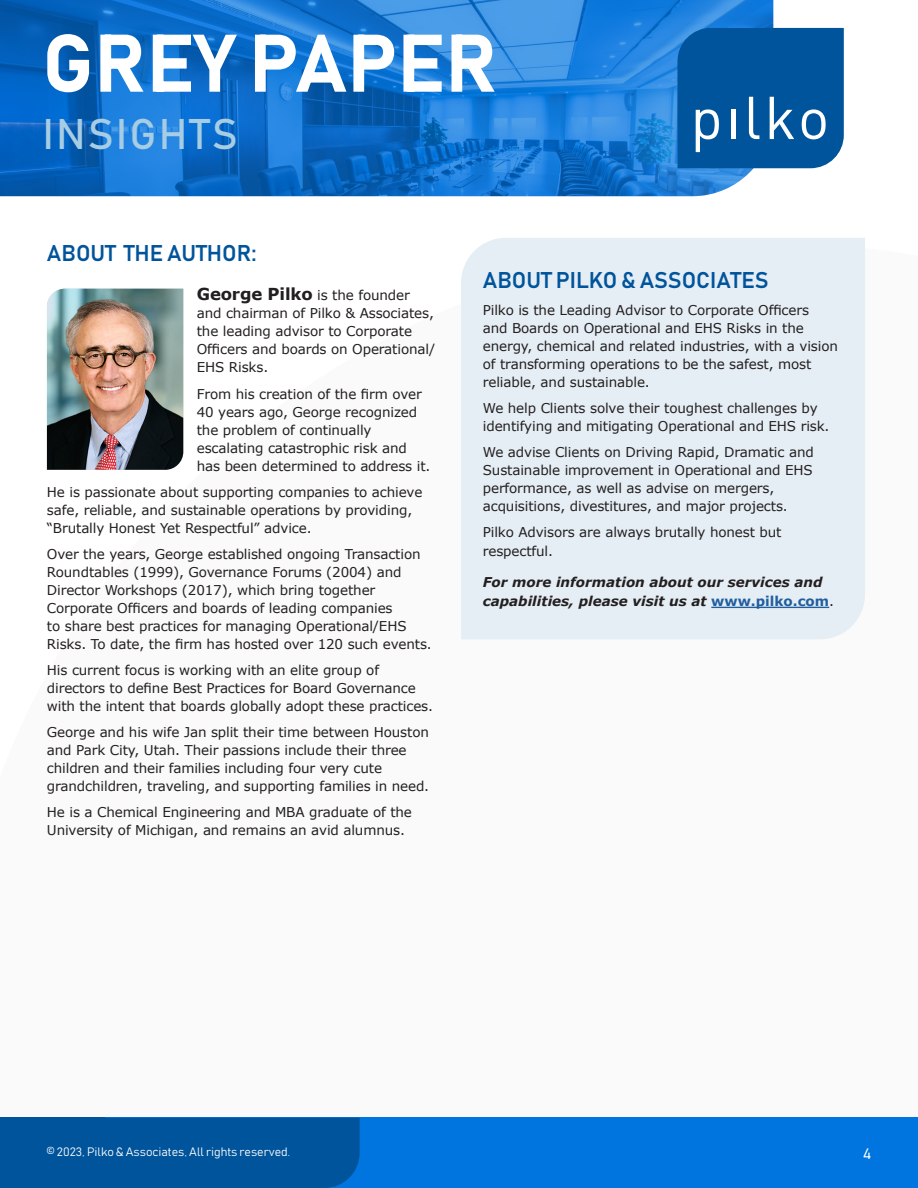
<style>
.page{position:relative;width:918px;height:1188px;background:#fff}
.page>*{position:absolute;margin:0;border:0;box-sizing:border-box;transform-origin:0 0}
.t1{font:80.4px "Bahnschrift";color:#fff}
.t2{font:42.3px "Bahnschrift";letter-spacing:.05em;color:#a6cde3}
.t3{font:22.5px "Bahnschrift";color:#00549b}
.t4{font:15px "Bahnschrift";color:#fff}
.t5{font:13.5px/18px "Verdana";letter-spacing:-.01em;color:#231f20}
.t6{font:italic 700 13.5px/19.5px "Verdana";color:#231f20}
.t7{font:12px "Bahnschrift";color:#fff}
.s1{font-weight:700;font-size:16.5px}
.s2{font-style:normal;color:#215e9e}
.s3{font-weight:400;font-style:normal}
</style>
<div class="page">
<div style="left:461px;top:238px;width:404px;height:401px;background:#e6eef5"></div>
<hr style="left:711px;top:607px;width:118px;height:1px;background:#215e9e">
<img style="left:47px;top:289px;width:136px;height:181px">
<div style="left:0;top:1118px;width:918px;height:70px;background:#0075df"></div>
<img style="left:0;top:0;width:773px;height:196px">
<div style="left:0;top:1118px;width:104px;height:70px;background:#00549b"></div>
<div style="left:104px;top:1118px;width:256px;height:70px;background:#00549b"></div>
<svg style="left:677px;top:28px;width:167px;height:140px;background:#1260a3"></svg>
<h1 class="t1" style="left:42px;top:13px;width:457px">GREY PAPER</h1>
<h2 class="t2" style="left:42px;top:107px;width:197px">INSIGHTS</h2>
<h3 class="t3" style="left:47px;top:239px;width:211px">ABOUT THE AUTHOR:</h3>
<p class="t5" style="left:197px;top:287px;width:240px"><span class="s1">George Pilko</span> is the founder and chairman of Pilko &amp; Associates, the leading advisor to Corporate<br>Officers and boards on Operational/<br>EHS Risks.</p>
<p class="t5" style="left:197px;top:385px;width:235px">From his creation of the firm over<br>40 years ago, George recognized the problem of continually escalating catastrophic risk and has been determined to address it.</p>
<p class="t5" style="left:47px;top:483px;width:377px">He is passionate about supporting companies to achieve safe, reliable, and sustainable operations by providing, “Brutally Honest Yet Respectful” advice.</p>
<p class="t5" style="left:47px;top:545px;width:386px">Over the years, George established ongoing Transaction Roundtables (1999), Governance Forums (2004) and Director Workshops (2017), which bring together Corporate Officers and boards of leading companies<br>to share best practices for managing Operational/EHS Risks. To date, the firm has hosted over 120 such events.</p>
<p class="t5" style="left:47px;top:661px;width:388px">His current focus is working with an elite group of directors to define Best Practices for Board Governance with the intent that boards globally adopt these practices.</p>
<p class="t5" style="left:47px;top:723px;width:384px">George and his wife Jan split their time between Houston and Park City, Utah. Their passions include their three children and their families including four very cute grandchildren, traveling, and supporting families in need.</p>
<p class="t5" style="left:47px;top:803px;width:367px">He is a Chemical Engineering and MBA graduate of the<br>University of Michigan, and remains an avid alumnus.</p>
<h3 class="t3" style="left:483px;top:266px;width:287px">ABOUT PILKO &amp; ASSOCIATES</h3>
<p class="t5" style="left:483px;top:301px;width:357px">Pilko is the Leading Advisor to Corporate Officers<br>and Boards on Operational and EHS Risks in the energy, chemical and related industries, with a vision of transforming operations to be the safest, most reliable, and sustainable.</p>
<p class="t5" style="left:483px;top:399px;width:348px">We help Clients solve their toughest challenges by identifying and mitigating Operational and EHS risk.</p>
<p class="t5" style="left:483px;top:443px;width:333px">We advise Clients on Driving Rapid, Dramatic and Sustainable improvement in Operational and EHS performance, as well as advise on mergers, acquisitions, divestitures, and major projects.</p>
<p class="t5" style="left:483px;top:522px;width:300px;line-height:19.5px">Pilko Advisors are always brutally honest but respectful.</p>
<p class="t6" style="left:483px;top:572px;width:353px">For more information about our services and capabilities, please visit us at <span class="s2">www.pilko.com</span><span class="s3">.</span></p>
<p class="t7" style="left:46px;top:1144px;width:245px">© 2023, Pilko &amp; Associates, All rights reserved.</p>
<p class="t4" style="left:863px;top:1144px;width:10px">4</p>
</div>
